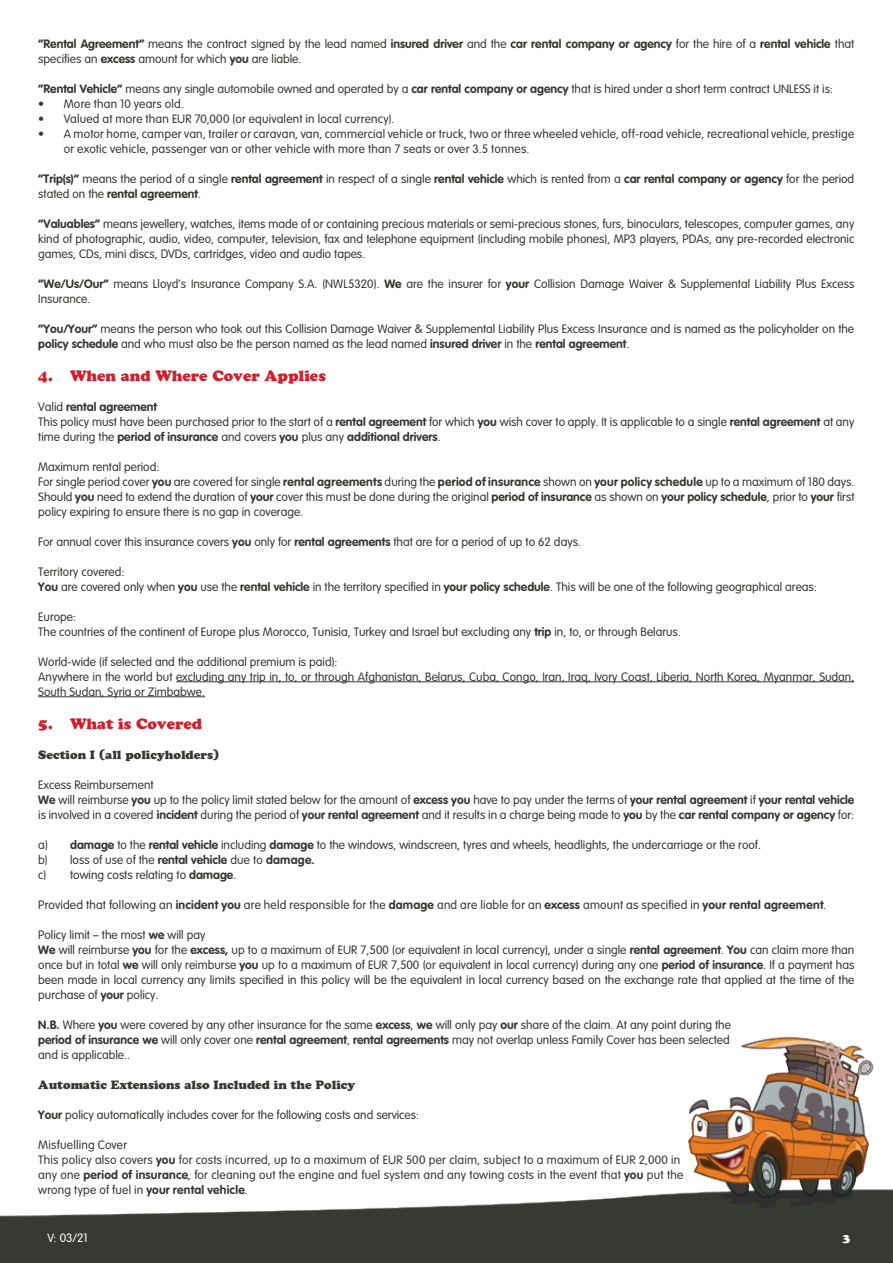
<style>
.page{position:relative;width:893px;height:1263px;background:#fff}
.page>*{position:absolute;margin:0;border:0;box-sizing:border-box;transform-origin:0 0}
.t1{font:15px "Cooper Black Std";color:#d0202e}
.t2{font:300 12px/15px "VAG Rounded Std";color:#363933}
.t3{font:300 12px/15px "VAG Rounded Std";letter-spacing:.02em;color:#363933}
.t4{font:12px "Cooper Black Std";color:#363933}
.t5{font:300 12px "VAG Rounded Std";color:#fff}
.t6{font:12px "Cooper Black Std";color:#fff}
.s1{font-weight:700}
</style>
<div class="page">
<img style="left:0;top:1036px;width:893px;height:227px">
<hr style="left:176px;top:681px;width:678px;height:1px;background:#363933">
<hr style="left:38px;top:696px;width:167px;height:1px;background:#363933">
<p class="t2" style="left:38px;top:36px;width:817px"><span class="s1">“Rental Agreement”</span> means the contract signed by the lead named <span class="s1">insured driver</span> and the <span class="s1">car rental company or agency</span> for the hire of a <span class="s1">rental vehicle</span> that specifies an <span class="s1">excess</span> amount for which <span class="s1">you</span> are liable.</p>
<p class="t2" style="left:38px;top:81px;width:796px"><span class="s1">“Rental Vehicle”</span> means any single automobile owned and operated by a <span class="s1">car rental company or agency</span> that is hired under a short term contract UNLESS it is:</p>
<p class="t3" style="left:38px;top:96px;width:147px">• More than 10 years old.</p>
<p class="t3" style="left:38px;top:111px;width:358px">• Valued at more than EUR 70,000 (or equivalent in local currency).</p>
<p class="t3" style="left:64px;top:126px;width:792px;text-indent:-26px">• A motor home, camper van, trailer or caravan, van, commercial vehicle or truck, two or three wheeled vehicle, off-road vehicle, recreational vehicle, prestige or exotic vehicle, passenger van or other vehicle with more than 7 seats or over 3.5 tonnes.</p>
<p class="t2" style="left:38px;top:171px;width:817px"><span class="s1">“Trip(s)”</span> means the period of a single <span class="s1">rental agreement</span> in respect of a single <span class="s1">rental vehicle</span> which is rented from a <span class="s1">car rental company or agency</span> for the period stated on the <span class="s1">rental agreement</span>.</p>
<p class="t2" style="left:38px;top:216px;width:818px;text-align:justify"><span class="s1">“Valuables”</span> means jewellery, watches, items made of or containing precious materials or semi-precious stones, furs, binoculars, telescopes, computer games, any kind of photographic, audio, video, computer, television, fax and telephone equipment (including mobile phones), MP3 players, PDAs, any pre-recorded electronic games, CDs, mini discs, DVDs, cartridges, video and audio tapes.</p>
<p class="t2" style="left:38px;top:276px;width:818px"><span class="s1">“We/Us/Our”</span> means Lloyd’s Insurance Company S.A. (NWL5320). <span class="s1">We</span> are the insurer for <span class="s1">your</span> Collision Damage Waiver &amp; Supplemental Liability Plus Excess<br>Insurance.</p>
<p class="t2" style="left:38px;top:321px;width:817px"><span class="s1">“You/Your”</span> means the person who took out this Collision Damage Waiver &amp; Supplemental Liability Plus Excess Insurance and is named as the policyholder on the <span class="s1">policy schedule</span> and who must also be the person named as the lead named <span class="s1">insured driver</span> in the <span class="s1">rental agreement</span>.</p>
<p class="t1" style="left:38px;top:366px;width:289px">4. When and Where Cover Applies</p>
<p class="t2" style="left:38px;top:399px;width:818px">Valid <span class="s1">rental agreement<br></span>This policy must have been purchased prior to the start of a <span class="s1">rental agreement</span> for which <span class="s1">you</span> wish cover to apply. It is applicable to a single <span class="s1">rental agreement</span> at any time during the <span class="s1">period of insurance</span> and covers <span class="s1">you</span> plus any <span class="s1">additional drivers</span>.</p>
<p class="t2" style="left:38px;top:459px;width:818px">Maximum rental period:<br>For single period cover <span class="s1">you</span> are covered for single <span class="s1">rental agreements</span> during the <span class="s1">period of insurance</span> shown on <span class="s1">your policy schedule</span> up to a maximum of 180 days.<br>Should <span class="s1">you</span> need to extend the duration of <span class="s1">your</span> cover this must be done during the original <span class="s1">period of insurance</span> as shown on <span class="s1">your policy schedule</span>, prior to <span class="s1">your</span> first policy expiring to ensure there is no gap in coverage.</p>
<p class="t2" style="left:38px;top:534px;width:544px">For annual cover this insurance covers <span class="s1">you</span> only for <span class="s1">rental agreements</span> that are for a period of up to 62 days.</p>
<p class="t2" style="left:38px;top:564px;width:780px">Territory covered:<br><span class="s1">You</span> are covered only when <span class="s1">you</span> use the <span class="s1">rental vehicle</span> in the territory specified in <span class="s1">your policy schedule</span>. This will be one of the following geographical areas:</p>
<p class="t2" style="left:38px;top:609px;width:644px">Europe:<br>The countries of the continent of Europe plus Morocco, Tunisia, Turkey and Israel but excluding any <span class="s1">trip</span> in, to, or through Belarus.</p>
<p class="t2" style="left:38px;top:654px;width:818px">World-wide (if selected and the additional premium is paid):<br>Anywhere in the world but excluding any trip in, to, or through Afghanistan, Belarus, Cuba, Congo, Iran, Iraq, Ivory Coast, Liberia, North Korea, Myanmar, Sudan,<br>South Sudan, Syria or Zimbabwe.</p>
<p class="t1" style="left:38px;top:714px;width:165px">5. What is Covered</p>
<p class="t4" style="left:38px;top:747px;width:183px">Section I (all policyholders)</p>
<p class="t2" style="left:38px;top:777px;width:818px">Excess Reimbursement<br><span class="s1">We</span> will reimburse <span class="s1">you</span> up to the policy limit stated below for the amount of <span class="s1">excess you</span> have to pay under the terms of <span class="s1">your rental agreement</span> if <span class="s1">your rental vehicle </span>is involved in a covered <span class="s1">incident</span> during the period of <span class="s1">your rental agreement</span> and it results in a charge being made to <span class="s1">you</span> by the <span class="s1">car rental company or agency</span> for:</p>
<p class="t2" style="left:38px;top:837px;width:724px">a) <span class="s1">damage</span> to the <span class="s1">rental vehicle</span> including <span class="s1">damage</span> to the windows, windscreen, tyres and wheels, headlights, the undercarriage or the roof. b) loss of use of the <span class="s1">rental vehicle</span> due to <span class="s1">damage.<br></span>c) towing costs relating to <span class="s1">damage</span>.</p>
<p class="t3" style="left:38px;top:897px;width:789px">Provided that following an <span class="s1">incident you</span> are held responsible for the <span class="s1">damage</span> and are liable for an <span class="s1">excess</span> amount as specified in <span class="s1">your rental agreement</span>.</p>
<p class="t2" style="left:38px;top:927px;width:818px">Policy limit – the most <span class="s1">we</span> will pay<br><span class="s1">We</span> will reimburse <span class="s1">you</span> for the <span class="s1">excess,</span> up to a maximum of EUR 7,500 (or equivalent in local currency), under a single <span class="s1">rental agreement</span>. <span class="s1">You</span> can claim more than once but in total <span class="s1">we</span> will only reimburse <span class="s1">you</span> up to a maximum of EUR 7,500 (or equivalent in local currency) during any one <span class="s1">period of insurance</span>. If a payment has been made in local currency any limits specified in this policy will be the equivalent in local currency based on the exchange rate that applied at the time of the purchase of <span class="s1">your</span> policy.</p>
<p class="t2" style="left:38px;top:1017px;width:694px;text-align:justify"><span class="s1">N.B.</span> Where <span class="s1">you</span> were covered by any other insurance for the same <span class="s1">excess</span>, <span class="s1">we</span> will only pay <span class="s1">our</span> share of the claim. At any point during the <span class="s1">period of insurance we</span> will only cover one <span class="s1">rental agreement</span>, <span class="s1">rental agreements</span> may not overlap unless Family Cover has been selected and is applicable..</p>
<p class="t4" style="left:38px;top:1077px;width:318px">Automatic Extensions also Included in the Policy</p>
<p class="t2" style="left:38px;top:1107px;width:382px"><span class="s1">Your</span> policy automatically includes cover for the following costs and services:</p>
<p class="t3" style="left:38px;top:1137px;width:646px">Misfuelling Cover<br>This policy also covers <span class="s1">you</span> for costs incurred, up to a maximum of EUR 500 per claim, subject to a maximum of EUR 2,000 in any one <span class="s1">period of insurance</span>, for cleaning out the engine and fuel system and any towing costs in the event that <span class="s1">you</span> put the wrong type of fuel in <span class="s1">your rental vehicle</span>.</p>
<p class="t5" style="left:47px;top:1231px;width:42px">V: 03/21</p>
<p class="t6" style="left:843px;top:1230px;width:9px">3</p>
</div>
